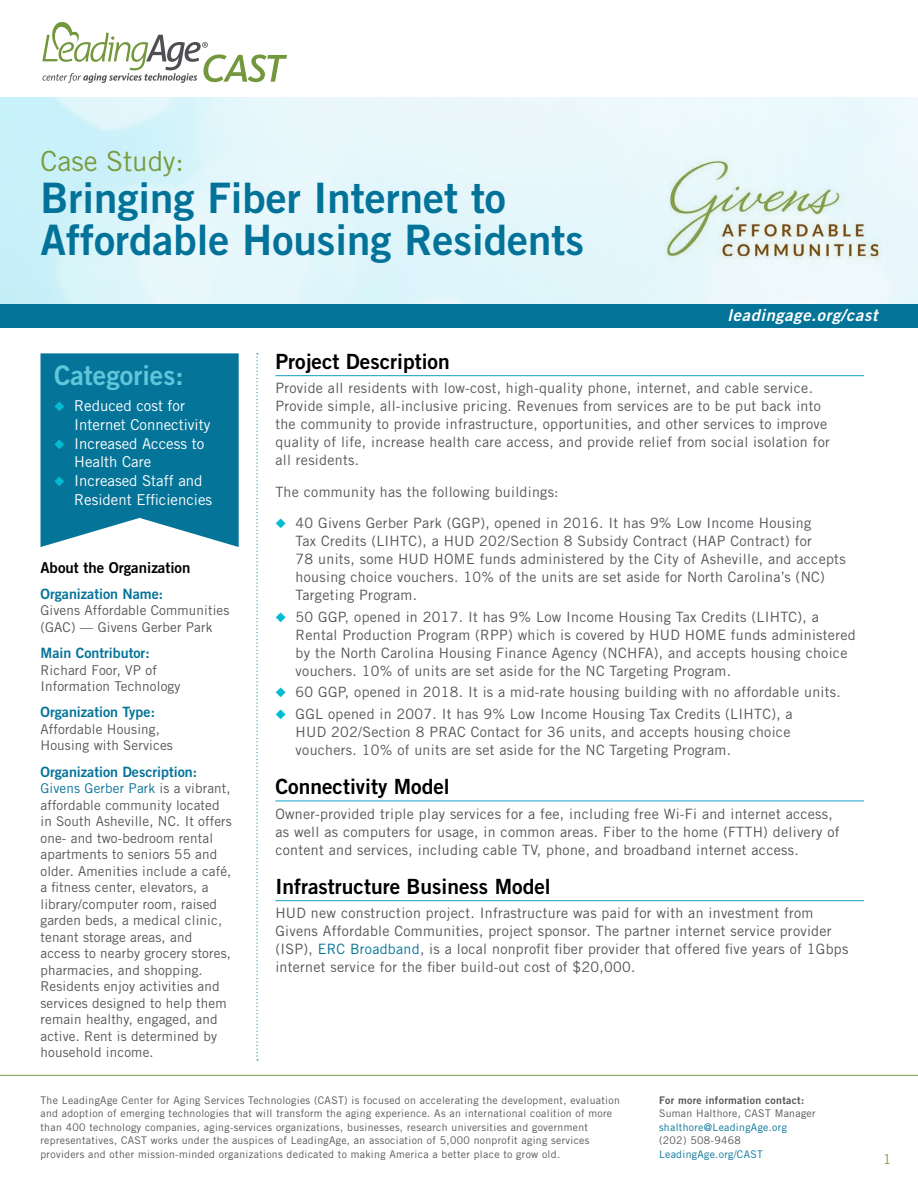
<style>
.page{position:relative;width:918px;height:1188px;background:#fff}
.page>*{position:absolute;margin:0;border:0;box-sizing:border-box;transform-origin:0 0}
.t1{font:42px/42px "Trade Gothic LT Std Bd 2";color:#037299}
.t2{font:27.75px "Trade Gothic LT Std";color:#799b3d}
.t3{font:27px "Trade Gothic LT Std Bd 2";color:#60c6d9}
.t4{font:21px "Trade Gothic LT Std Bd 2";color:#000}
.t5{font:16.5px "Trade Gothic LT Std Bd 2 Obl";letter-spacing:.04em;color:#fff}
.t6{font:15px/18.8px "Trade Gothic LT Std";color:#fff}
.t7{font:15px "Trade Gothic LT Std Bd 2";color:#000}
.t8{font:14.25px/18px "Trade Gothic LT Std";letter-spacing:.02em;color:#55565a}
.t9{font:14.25px/18px "Trade Gothic LT Std";letter-spacing:.02em;color:#545559}
.t10{font:14.25px "Trade Gothic LT Std Bd 2";color:#057499}
.t11{font:13.5px/16.5px "Trade Gothic LT Std";letter-spacing:.01em;color:#55565a}
.t12{font:13.5px "Trade Gothic LT Std";color:#799b3d}
.t13{font:10.5px/13.5px "Trade Gothic LT Std";letter-spacing:.03em;color:#55565a}
.t14{font:10.5px "Trade Gothic LT Std";letter-spacing:.03em;color:#057499}
.t15{font:10.5px "Trade Gothic LT Std Bd 2";letter-spacing:.03em;color:#55565a}
.s1{color:#03bbd2}
.s2{color:#057499}
</style>
<div class="page">
<svg style="left:42px;top:22px;width:245px;height:61px"></svg>
<div style="left:0;top:304px;width:918px;height:23px;background:#057499"></div>
<svg style="left:40px;top:353px;width:199px;height:194px;background:#197fa1"></svg>
<hr style="left:275px;top:375px;width:589px;height:1px;background:#139fc6">
<hr style="left:275px;top:801px;width:589px;height:1px;background:#139fc6">
<hr style="left:275px;top:900px;width:589px;height:1px;background:#139fc6">
<svg style="left:256px;top:353px;width:2px;height:707px"></svg>
<hr style="left:0;top:1075px;width:918px;height:1px;background:#799b3d">
<img style="left:663px;top:155px;width:217px;height:111px">
<h2 class="t2" style="left:40px;top:145px;width:145px">Case Study:</h2>
<h1 class="t1" style="left:40px;top:176px;width:545px">Bringing Fiber Internet to<br>Affordable Housing Residents</h1>
<p class="t5" style="left:728px;top:305px;width:151px">leadingage.org/cast</p>
<h3 class="t3" style="left:54px;top:358px;width:131px">Categories:</h3>
<p class="t6" style="left:74px;top:396px;width:138px;text-indent:-20px"><span class="s1">◆</span> Reduced cost for<br>Internet Connectivity</p>
<p class="t6" style="left:74px;top:434px;width:131px;text-indent:-20px"><span class="s1">◆</span> Increased Access to<br>Health Care</p>
<p class="t6" style="left:74px;top:471px;width:139px;text-indent:-20px"><span class="s1">◆</span> Increased Staff and<br>Resident Efficiencies</p>
<p class="t7" style="left:40px;top:558px;width:151px">About the Organization</p>
<p class="t10" style="left:40px;top:585px;width:124px">Organization Name:</p>
<p class="t11" style="left:41px;top:602px;width:191px">Givens Affordable Communities (GAC) — Givens Gerber Park</p>
<p class="t10" style="left:40px;top:644px;width:111px">Main Contributor:</p>
<p class="t11" style="left:40px;top:661px;width:141px">Richard Foor, VP of<br>Information Technology</p>
<p class="t10" style="left:40px;top:703px;width:116px">Organization Type:</p>
<p class="t11" style="left:41px;top:721px;width:134px">Affordable Housing,<br>Housing with Services</p>
<p class="t10" style="left:40px;top:763px;width:158px">Organization Description:</p>
<p class="t11" style="left:40px;top:780px;width:193px"><span class="s2">Givens Gerber Park</span> is a vibrant, affordable community located in South Asheville, NC. It offers one- and two-bedroom rental apartments to seniors 55 and older. Amenities include a café, a fitness center, elevators, a library/computer room, raised garden beds, a medical clinic, tenant storage areas, and access to nearby grocery stores, pharmacies, and shopping.<br>Residents enjoy activities and services designed to help them remain healthy, engaged, and active. Rent is determined by household income.</p>
<h3 class="t4" style="left:275px;top:348px;width:176px">Project Description</h3>
<p class="t8" style="left:275px;top:379px;width:556px">Provide all residents with low-cost, high-quality phone, internet, and cable service.<br>Provide simple, all-inclusive pricing. Revenues from services are to be put back into the community to provide infrastructure, opportunities, and other services to improve quality of life, increase health care access, and provide relief from social isolation for all residents.</p>
<p class="t8" style="left:275px;top:483px;width:285px">The community has the following buildings:</p>
<p class="t8" style="left:296px;top:514px;width:552px;text-indent:-20px"><span class="s1">◆</span> 40 Givens Gerber Park (GGP), opened in 2016. It has 9% Low Income Housing<br>Tax Credits (LIHTC), a HUD 202/Section 8 Subsidy Contract (HAP Contract) for<br>78 units, some HUD HOME funds administered by the City of Asheville, and accepts housing choice vouchers. 10% of the units are set aside for North Carolina’s (NC)<br>Targeting Program.</p>
<p class="t8" style="left:296px;top:608px;width:562px;text-indent:-20px"><span class="s1">◆</span> 50 GGP, opened in 2017. It has 9% Low Income Housing Tax Credits (LIHTC), a Rental Production Program (RPP) which is covered by HUD HOME funds administered by the North Carolina Housing Finance Agency (NCHFA), and accepts housing choice vouchers. 10% of units are set aside for the NC Targeting Program.</p>
<p class="t8" style="left:275px;top:683px;width:567px"><span class="s1">◆</span> 60 GGP, opened in 2018. It is a mid-rate housing building with no affordable units.</p>
<p class="t8" style="left:296px;top:705px;width:499px;text-indent:-20px"><span class="s1">◆</span> GGL opened in 2007. It has 9% Low Income Housing Tax Credits (LIHTC), a<br>HUD 202/Section 8 PRAC Contact for 36 units, and accepts housing choice vouchers. 10% of units are set aside for the NC Targeting Program.</p>
<h3 class="t4" style="left:275px;top:773px;width:176px">Connectivity Model</h3>
<p class="t9" style="left:275px;top:804px;width:566px">Owner-provided triple play services for a fee, including free Wi-Fi and internet access, as well as computers for usage, in common areas. Fiber to the home (FTTH) delivery of content and services, including cable TV, phone, and broadband internet access.</p>
<h3 class="t4" style="left:275px;top:873px;width:277px">Infrastructure Business Model</h3>
<p class="t9" style="left:275px;top:904px;width:575px">HUD new construction project. Infrastructure was paid for with an investment from Givens Affordable Communities, project sponsor. The partner internet service provider (ISP), <span class="s2">ERC Broadband</span>, is a local nonprofit fiber provider that offered five years of 1Gbps internet service for the fiber build-out cost of $20,000.</p>
<p class="t13" style="left:40px;top:1093px;width:581px">The LeadingAge Center for Aging Services Technologies (CAST) is focused on accelerating the development, evaluation and adoption of emerging technologies that will transform the aging experience. As an international coalition of more than 400 technology companies, aging-services organizations, businesses, research universities and government representatives, CAST works under the auspices of LeadingAge, an association of 5,000 nonprofit aging services providers and other mission-minded organizations dedicated to making America a better place to grow old.</p>
<p class="t15" style="left:659px;top:1094px;width:147px">For more information contact:</p>
<p class="t13" style="left:659px;top:1107px;width:158px">Suman Halthore, CAST Manager</p>
<p class="t14" style="left:659px;top:1121px;width:129px">shalthore@LeadingAge.org</p>
<p class="t13" style="left:659px;top:1134px;width:83px">(202) 508-9468</p>
<p class="t14" style="left:659px;top:1148px;width:105px">LeadingAge.org/CAST</p>
<p class="t12" style="left:883px;top:1151px;width:10px">1</p>
</div>
